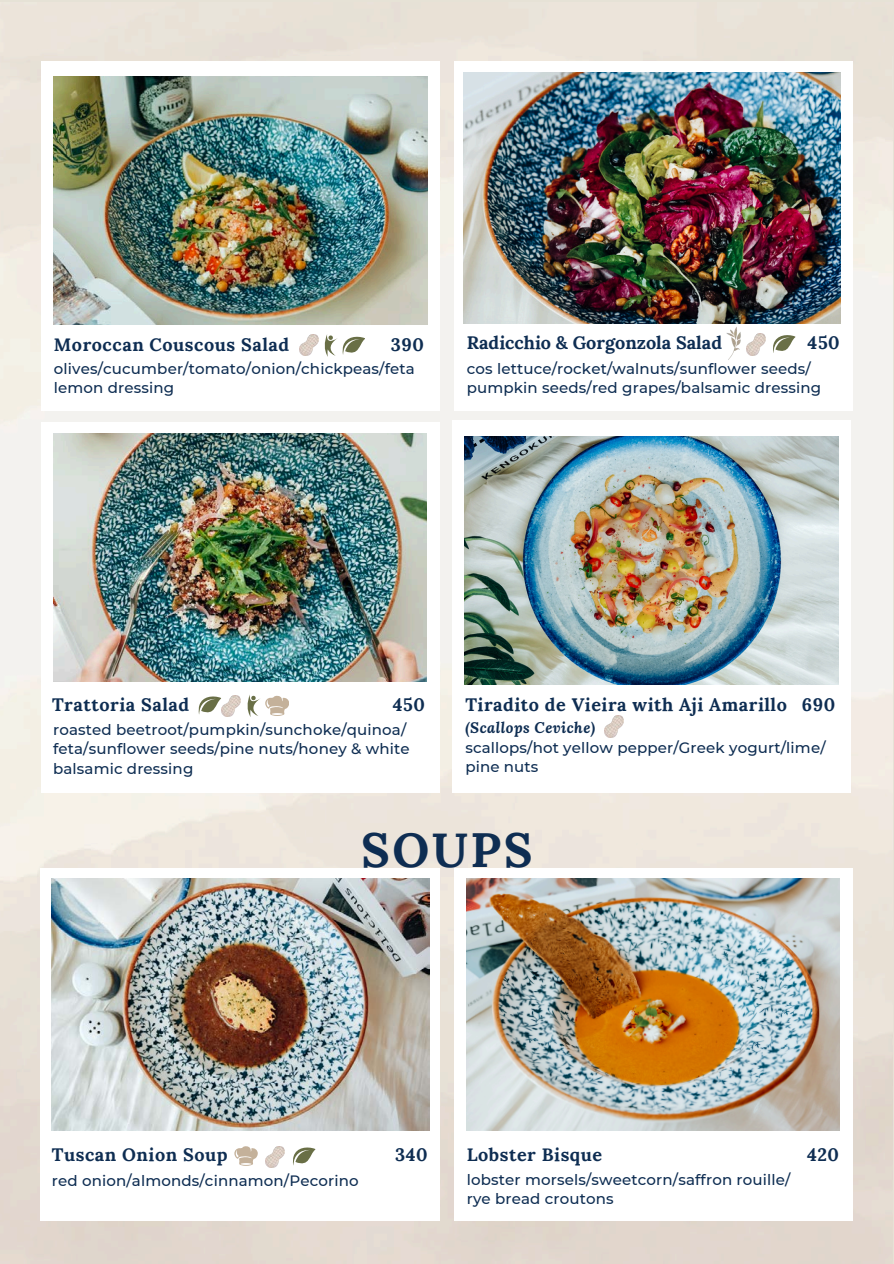
<style>
.page{position:relative;width:894px;height:1264px;background:#fff}
.page>*{position:absolute;margin:0;border:0;box-sizing:border-box;transform-origin:0 0}
.t1{font:700 48px "Lora";letter-spacing:.05em;color:#0e2d52}
.t2{font:700 18px "Lora";letter-spacing:.03em;color:#0e2d52}
.t3{font:700 18px "Lora";color:#0e2d52}
.t4{font:500 15px/19.2px "Montserrat";letter-spacing:.01em;color:#0e2d52}
.t5{font:italic 700 15px "Lora";letter-spacing:.03em;color:#0e2d52}
</style>
<div class="page">
<img style="left:463px;top:72px;width:377px;height:251px">
<img style="left:52px;top:878px;width:377px;height:252px">
<img style="left:466px;top:878px;width:373px;height:252px">
<svg style="left:198px;top:696px;width:23px;height:19px"></svg>
<img style="left:54px;top:434px;width:372px;height:247px">
<img style="left:53px;top:76px;width:374px;height:248px">
<img style="left:222px;top:695px;width:19px;height:21px">
<svg style="left:324px;top:334px;width:41px;height:23px"></svg>
<img style="left:299px;top:334px;width:19px;height:21px">
<img style="left:464px;top:436px;width:374px;height:248px">
<svg style="left:773px;top:335px;width:22px;height:18px"></svg>
<img style="left:746px;top:333px;width:19px;height:22px">
<svg style="left:247px;top:695px;width:42px;height:22px"></svg>
<svg style="left:234px;top:1146px;width:24px;height:19px"></svg>
<img style="left:265px;top:1146px;width:19px;height:21px">
<img style="left:726px;top:327px;width:15px;height:33px">
<img style="left:604px;top:715px;width:19px;height:22px">
<svg style="left:293px;top:1147px;width:22px;height:19px"></svg>
<h2 class="t2" style="left:54px;top:333px;width:237px">Moroccan Couscous Salad</h2>
<p class="t2" style="left:390px;top:333px;width:34px">390</p>
<p class="t4" style="left:54px;top:359px;width:362px">olives/cucumber/tomato/onion/chickpeas/feta</p>
<p class="t4" style="left:54px;top:378px;width:122px">lemon dressing</p>
<p class="t3" style="left:466px;top:331px;width:257px">Radicchio &amp; Gorgonzola Salad</p>
<p class="t2" style="left:807px;top:331px;width:34px">450</p>
<p class="t4" style="left:466px;top:359px;width:356px">cos lettuce/rocket/walnuts/sunflower seeds/ pumpkin seeds/red grapes/balsamic dressing</p>
<h2 class="t2" style="left:52px;top:692px;width:139px">Trattoria Salad</h2>
<h2 class="t2" style="left:393px;top:692px;width:34px">450</h2>
<p class="t4" style="left:53px;top:720px;width:358px">roasted beetroot/pumpkin/sunchoke/quinoa/ feta/sunflower seeds/pine nuts/honey &amp; white balsamic dressing</p>
<h2 class="t2" style="left:465px;top:693px;width:323px">Tiradito de Vieira with Aji Amarillo</h2>
<h2 class="t5" style="left:465px;top:718px;width:131px">(Scallops Ceviche)</h2>
<h2 class="t2" style="left:801px;top:693px;width:35px">690</h2>
<p class="t4" style="left:465px;top:738px;width:361px">scallops/hot yellow pepper/Greek yogurt/lime/ pine nuts</p>
<p class="t1" style="left:361px;top:819px;width:173px">SOUPS</p>
<p class="t2" style="left:52px;top:1143px;width:177px">Tuscan Onion Soup</p>
<p class="t2" style="left:395px;top:1143px;width:34px">340</p>
<h2 class="t4" style="left:52px;top:1170px;width:308px">red onion/almonds/cinnamon/Pecorino</h2>
<h2 class="t2" style="left:466px;top:1142px;width:137px">Lobster Bisque</h2>
<h2 class="t2" style="left:806px;top:1142px;width:33px">420</h2>
<p class="t4" style="left:466px;top:1169px;width:325px">lobster morsels/sweetcorn/saffron rouille/</p>
<p class="t4" style="left:466px;top:1189px;width:148px">rye bread croutons</p>
</div>
